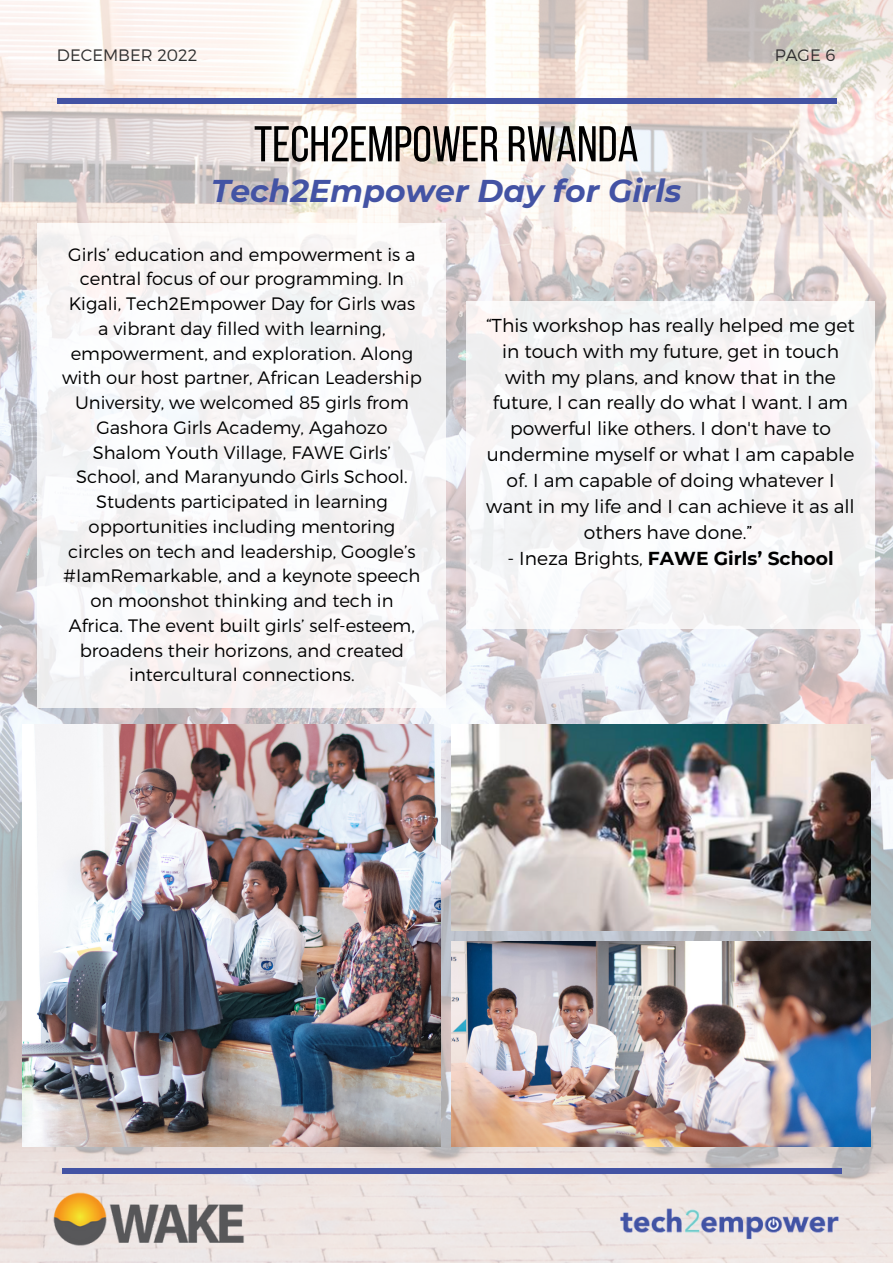
<style>
.page{position:relative;width:893px;height:1264px;background:#fff}
.page>*{position:absolute;margin:0;border:0;box-sizing:border-box;transform-origin:0 0}
.t1{font:50.25px "Bebas Neue";color:#000}
.t2{font:italic 700 31.5px "Montserrat";color:#4353a4}
.t3{font:300 18.75px/25.8px "Montserrat";color:#000;text-align:center}
.t4{font:700 18.75px "Montserrat";color:#000}
.t5{font:300 18px/24.8px "Montserrat";color:#000;text-align:center}
.t6{font:300 16.5px "Montserrat";color:#303030}
.s1{font-weight:300}
</style>
<div class="page">
<img style="left:0;top:0;width:892px;height:1262px">
<img style="left:22px;top:724px;width:418px;height:422px">
<img style="left:452px;top:724px;width:418px;height:206px">
<img style="left:452px;top:941px;width:418px;height:205px">
<div style="left:57px;top:98px;width:779px;height:6px;background:#4353a4"></div>
<div style="left:62px;top:1167px;width:779px;height:6px;background:#4353a4"></div>
<img style="left:52px;top:1191px;width:193px;height:64px">
<img style="left:617px;top:1202px;width:223px;height:41px">
<div style="left:38px;top:223px;width:408px;height:484px;background:#f8f5f6"></div>
<div style="left:466px;top:301px;width:408px;height:327px;background:#f6f4f5"></div>
<p class="t6" style="left:57px;top:44px;width:142px">DECEMBER 2022</p>
<p class="t6" style="left:774px;top:44px;width:62px">PAGE 6</p>
<h1 class="t1" style="left:254px;top:124px;width:386px">TECH2EMPOWERRWANDA</h1>
<h2 class="t2" style="left:211px;top:171px;width:472px">Tech2Empower Day for Girls</h2>
<p class="t5" style="left:62px;top:241px;width:361px">Girls’ education and empowerment is a central focus of our programming. In Kigali, Tech2Empower Day for Girls was a vibrant day filled with learning, empowerment, and exploration. Along with our host partner, African Leadership University, we welcomed 85 girls from Gashora Girls Academy, Agahozo Shalom Youth Village, FAWE Girls’ School, and Maranyundo Girls School.<br>Students participated in learning opportunities including mentoring circles on tech and leadership, Google’s #IamRemarkable, and a keynote speech on moonshot thinking and tech in Africa. The event built girls’ self-esteem, broadens their horizons, and created intercultural connections.</p>
<p class="t3" style="left:486px;top:311px;width:370px">“This workshop has really helped me get in touch with my future, get in touch with my plans, and know that in the future, I can really do what I want. I am powerful like others. I don't have to undermine myself or what I am capable of. I am capable of doing whatever I want in my life and I can achieve it as all others have done.”</p>
<p class="t4" style="left:507px;top:546px;width:328px"><span class="s1">- Ineza Brights,</span> FAWE Girls’ School</p>
</div>
